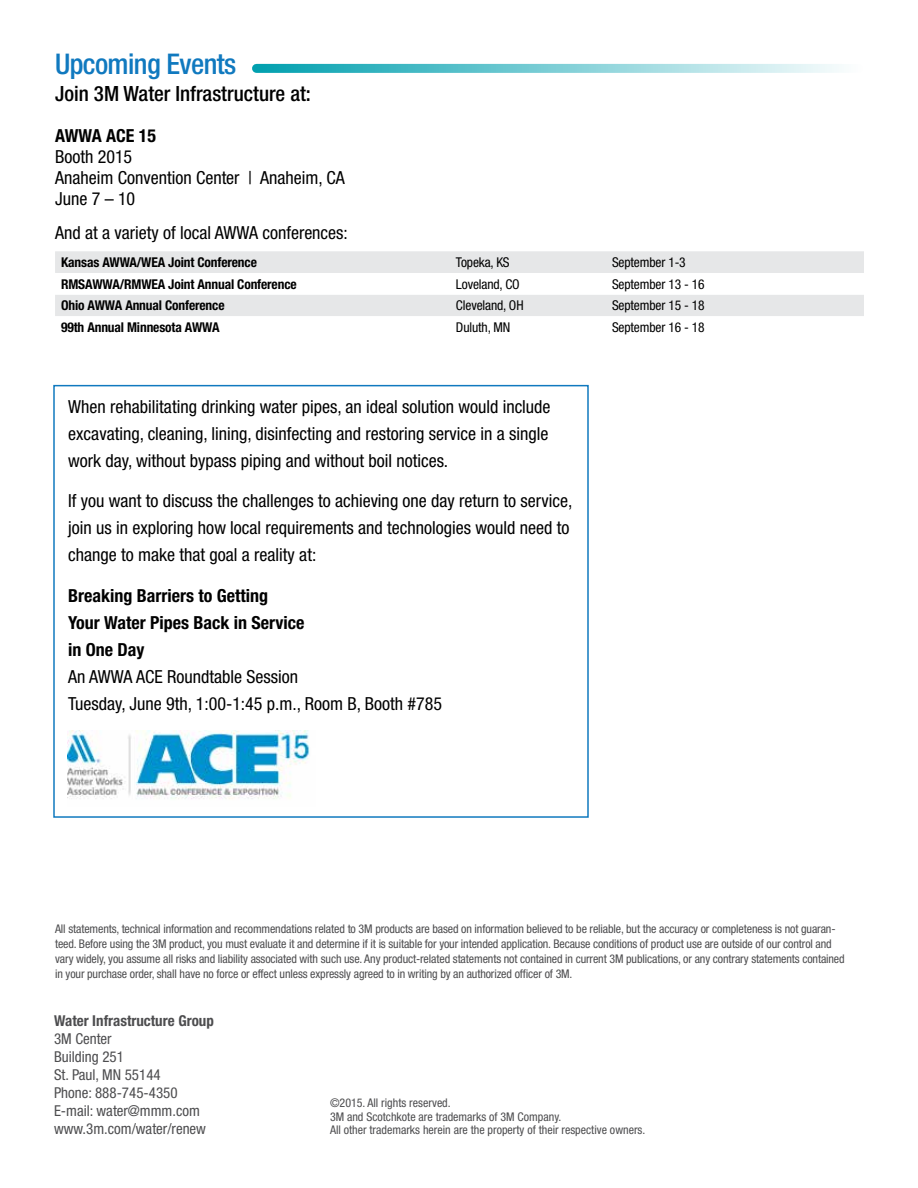
<style>
.page{position:relative;width:918px;height:1188px;background:#fff}
.page>*{position:absolute;margin:0;border:0;box-sizing:border-box;transform-origin:0 0}
.t1{font:500 condensed 28.5px "Helvetica Neue LT Std";letter-spacing:-.02em;color:#1079bf}
.t2{font:500 condensed 21px "Helvetica Neue LT Std";color:#000}
.t3{font:condensed 18px/27px "Helvetica Neue LT Std";color:#000}
.t4{font:700 condensed 18px/27px "Helvetica Neue LT Std";color:#000}
.t5{font:condensed 15px/18px "Helvetica Neue LT Std";color:#4d4d4f}
.t6{font:700 condensed 15px "Helvetica Neue LT Std";color:#4d4d4f}
.t7{font:700 condensed 13.5px "Helvetica Neue LT Std";letter-spacing:-.01em;color:#000}
.t8{font:condensed 13.5px "Helvetica Neue LT Std";letter-spacing:-.01em;color:#000}
.t9{font:condensed 12px/15px "Helvetica Neue LT Std";letter-spacing:-.01em;color:#4d4d4f}
</style>
<div class="page">
<svg style="left:256px;top:64px;width:583px;height:9px;background:#7ccdd5"></svg>
<div style="left:55px;top:251px;width:809px;height:22px;background:#e6e7e8"></div>
<div style="left:55px;top:295px;width:809px;height:21px;background:#e6e7e8"></div>
<div style="left:53px;top:385px;width:536px;height:433px;border:2px solid #1079bf"></div>
<img style="left:67px;top:730px;width:243px;height:69px">
<h1 class="t1" style="left:55px;top:47px;width:183px">Upcoming Events</h1>
<h2 class="t2" style="left:55px;top:81px;width:257px">Join 3M Water Infrastructure at:</h2>
<h3 class="t4" style="left:55px;top:122px;width:103px">AWWA ACE 15</h3>
<h3 class="t3" style="left:55px;top:146px;width:291px;line-height:21px">Booth 2015<br>Anaheim Convention Center | Anaheim, CA<br>June 7 – 10</h3>
<h3 class="t3" style="left:55px;top:219px;width:294px">And at a variety of local AWWA conferences:</h3>
<p class="t7" style="left:61px;top:254px;width:197px">Kansas AWWA/WEA Joint Conference</p>
<p class="t8" style="left:456px;top:254px;width:55px">Topeka, KS</p>
<p class="t8" style="left:612px;top:254px;width:75px">September 1-3</p>
<p class="t7" style="left:61px;top:276px;width:237px">RMSAWWA/RMWEA Joint Annual Conference</p>
<p class="t8" style="left:456px;top:276px;width:65px">Loveland, CO</p>
<p class="t8" style="left:612px;top:276px;width:94px">September 13 - 16</p>
<p class="t7" style="left:61px;top:297px;width:165px">Ohio AWWA Annual Conference</p>
<p class="t8" style="left:456px;top:298px;width:69px">Cleveland, OH</p>
<p class="t8" style="left:612px;top:298px;width:94px">September 15 - 18</p>
<p class="t7" style="left:61px;top:319px;width:160px">99th Annual Minnesota AWWA</p>
<p class="t8" style="left:456px;top:319px;width:56px">Duluth, MN</p>
<p class="t8" style="left:612px;top:319px;width:94px">September 16 - 18</p>
<h3 class="t3" style="left:68px;top:393px;width:484px;text-align:justify">When rehabilitating drinking water pipes, an ideal solution would include excavating, cleaning, lining, disinfecting and restoring service in a single work day, without bypass piping and without boil notices.</h3>
<h3 class="t3" style="left:68px;top:487px;width:506px">If you want to discuss the challenges to achieving one day return to service, join us in exploring how local requirements and technologies would need to change to make that goal a reality at:</h3>
<h3 class="t4" style="left:68px;top:582px;width:238px">Breaking Barriers to Getting<br>Your Water Pipes Back in Service in One Day</h3>
<h3 class="t3" style="left:68px;top:663px;width:375px">An AWWA ACE Roundtable Session<br>Tuesday, June 9th, 1:00-1:45 p.m., Room B, Booth #785</h3>
<p class="t9" style="left:55px;top:921px;width:791px">All statements, technical information and recommendations related to 3M products are based on information believed to be reliable, but the accuracy or completeness is not guaran&shy;teed. Before using the 3M product, you must evaluate it and determine if it is suitable for your intended application. Because conditions of product use are outside of our control and vary widely, you assume all risks and liability associated with such use. Any product-related statements not contained in current 3M publications, or any contrary statements contained in your purchase order, shall have no force or effect unless expressly agreed to in writing by an authorized officer of 3M.</p>
<p class="t6" style="left:54px;top:1012px;width:161px">Water Infrastructure Group</p>
<p class="t5" style="left:54px;top:1030px;width:153px">3M Center<br>Building 251<br>St. Paul, MN 55144<br>Phone: 888-745-4350<br>E-mail: water@mmm.com www.3m.com/water/renew</p>
<p class="t9" style="left:330px;top:1096px;width:317px;line-height:13.5px">©2015. All rights reserved.<br>3M and Scotchkote are trademarks of 3M Company.<br>All other trademarks herein are the property of their respective owners.</p>
</div>
